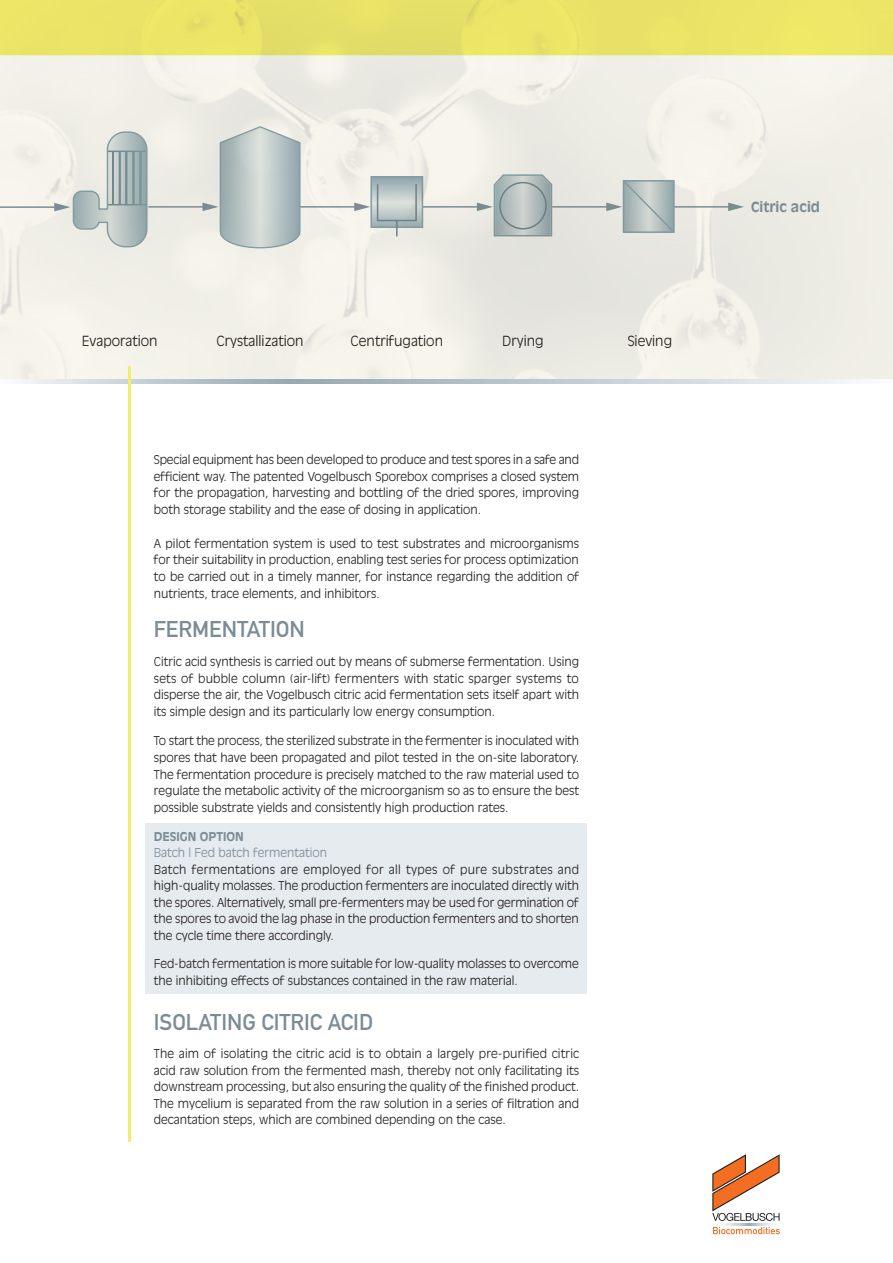
<style>
.page{position:relative;width:893px;height:1263px;background:#fff}
.page>*{position:absolute;margin:0;border:0;box-sizing:border-box;transform-origin:0 0}
.t1{font:22.5px "DIN Mittelschrift";color:#7b8c95}
.t2{font:300 13.8px "Antique Olive CE";color:#231f20}
.t3{font:700 13.8px "Antique Olive";color:#7b8c95}
.t4{font:300 12px/16.8px "Antique Olive";color:#231f20;text-align:justify}
.t5{font:300 12px "Antique Olive";color:#7b8c95}
.t6{font:700 12px "Antique Olive";color:#7b8c95}
</style>
<div class="page">
<div style="left:145px;top:824px;width:442px;height:170px;background:#e6ebef"></div>
<svg style="left:713px;top:1227px;width:67px;height:7px"></svg>
<svg style="left:712px;top:1154px;width:68px;height:67px"></svg>
<svg style="left:723px;top:1224px;width:50px;height:1px"></svg>
<img style="left:0;top:0;width:893px;height:379px">
<svg style="left:18px;top:379px;width:835px;height:4px"></svg>
<hr style="left:128px;top:366px;width:2px;height:775px;background:#f3ee67">
<p class="t2" style="left:82px;top:333px;width:77px">Evaporation</p>
<p class="t2" style="left:216px;top:333px;width:89px">Crystallization</p>
<p class="t2" style="left:350px;top:333px;width:94px">Centrifugation</p>
<p class="t2" style="left:502px;top:333px;width:43px">Drying</p>
<p class="t2" style="left:628px;top:333px;width:46px">Sieving</p>
<p class="t4" style="left:154px;top:451px;width:427px">Special equipment has been developed to produce and test spores in a safe and efficient way. The patented Vogelbusch Sporebox comprises a closed system for the propagation, harvesting and bottling of the dried spores, improving both storage stability and the ease of dosing in application.</p>
<p class="t4" style="left:154px;top:534px;width:427px">A pilot fermentation system is used to test substrates and microorganisms for their suitability in production, enabling test series for process optimization to be carried out in a timely manner, for instance regarding the addition of nutrients, trace elements, and inhibitors.</p>
<h1 class="t1" style="left:154px;top:616px;width:153px">FERMENTATION</h1>
<p class="t4" style="left:154px;top:652px;width:427px">Citric acid synthesis is carried out by means of submerse fermentation. Using sets of bubble column (air-lift) fermenters with static sparger systems to disperse the air, the Vogelbusch citric acid fermentation sets itself apart with its simple design and its particularly low energy consumption.</p>
<p class="t4" style="left:154px;top:732px;width:427px">To start the process, the sterilized substrate in the fermenter is inoculated with spores that have been propagated and pilot tested in the on-site laboratory.<br>The fermentation procedure is precisely matched to the raw material used to regulate the metabolic activity of the microorganism so as to ensure the best possible substrate yields and consistently high production rates.</p>
<p class="t6" style="left:154px;top:829px;width:92px">DESIGN OPTION</p>
<p class="t5" style="left:154px;top:846px;width:175px">Batch | Fed batch fermentation</p>
<p class="t4" style="left:154px;top:861px;width:427px">Batch fermentations are employed for all types of pure substrates and high-quality molasses. The production fermenters are inoculated directly with the spores. Alternatively, small pre-fermenters may be used for germination of the spores to avoid the lag phase in the production fermenters and to shorten the cycle time there accordingly.</p>
<p class="t4" style="left:154px;top:955px;width:426px">Fed-batch fermentation is more suitable for low-quality molasses to overcome the inhibiting effects of substances contained in the raw material.</p>
<h1 class="t1" style="left:154px;top:1008px;width:221px">ISOLATING CITRIC ACID</h1>
<p class="t4" style="left:154px;top:1045px;width:427px">The aim of isolating the citric acid is to obtain a largely pre-purified citric acid raw solution from the fermented mash, thereby not only facilitating its downstream processing, but also ensuring the quality of the finished product.<br>The mycelium is separated from the raw solution in a series of filtration and decantation steps, which are combined depending on the case.</p>
<p class="t3" style="left:751px;top:199px;width:70px">Citric acid</p>
</div>
